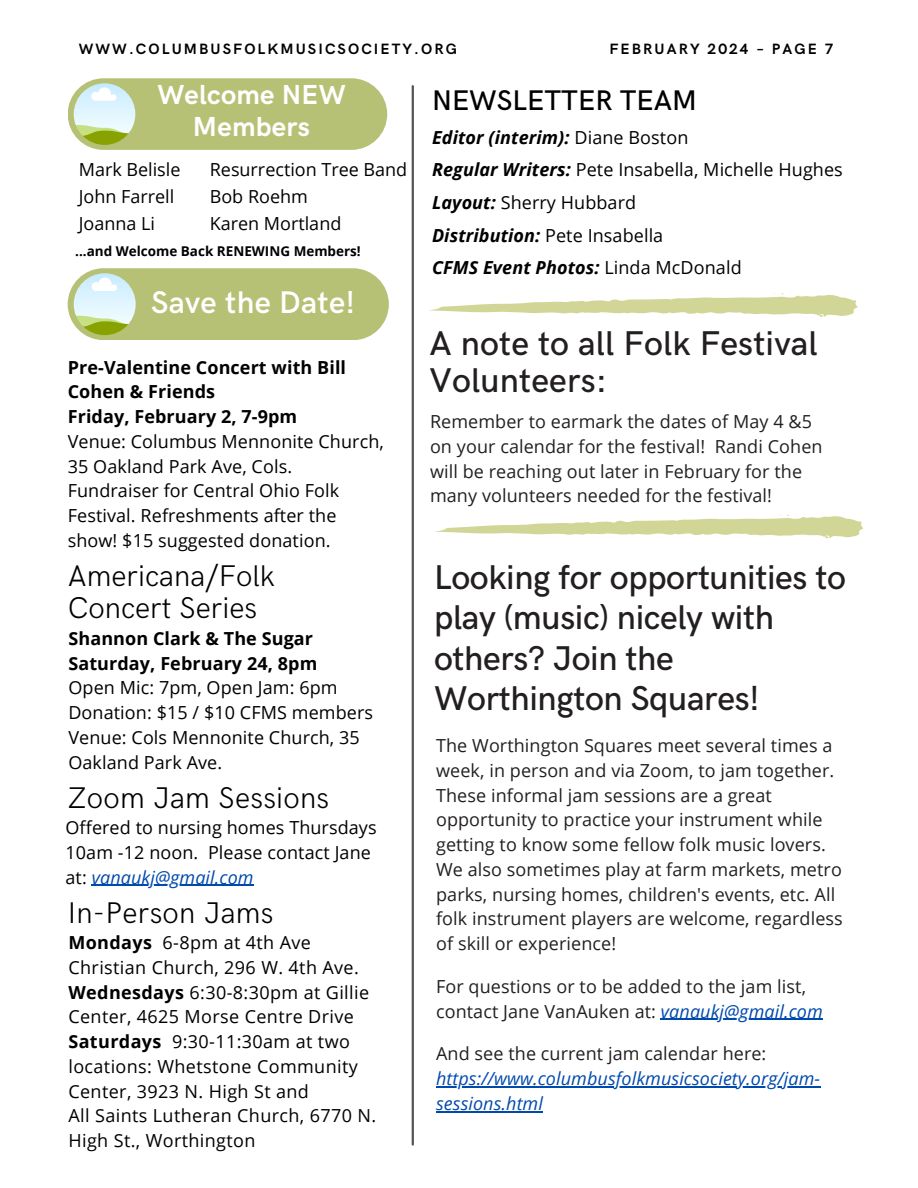
<style>
.page{position:relative;width:918px;height:1188px;background:#fff}
.page>*{position:absolute;margin:0;border:0;box-sizing:border-box;transform-origin:0 0}
.t1{font:500 34.5px/40.5px "HK Grotesk";letter-spacing:-.01em;color:#231f20}
.t2{font:600 31.35px "HK Grotesk";letter-spacing:.01em;color:#fff}
.t3{font:300 30px/32.7px "HK Grotesk";color:#000}
.t4{font:500 28.5px "HK Grotesk";color:#000}
.t5{font:700 27.6px/31.5px "HK Grotesk";letter-spacing:.01em;color:#fff;text-align:center}
.t6{font:18px/24.8px "Open Sans";letter-spacing:.005em;color:#000}
.t7{font:18px/24.8px "Open Sans";letter-spacing:.005em;color:#231f20}
.t8{font:700 18px/24.8px "Open Sans";letter-spacing:.005em;color:#000}
.t9{font:italic 18px/24.8px "Open Sans";letter-spacing:.005em;color:#004aad}
.t10{font:italic 700 18px "Open Sans";letter-spacing:.005em;color:#000}
.t11{font:700 15px "HK Grotesk";letter-spacing:.14em;color:#000}
.t12{font:700 13.5px "Open Sans";color:#000}
.s1{font-style:italic;color:#004aad}
.s2{font-weight:700}
.s3{font-weight:400;font-style:normal}
.s4{font-weight:700;font-style:italic}
.s5{font-style:normal;color:#231f20}
</style>
<div class="page">
<hr style="left:412px;top:86px;width:2px;height:1059px;background:#545454">
<div style="left:68px;top:268px;width:321px;height:72px;background:#b7c176;border-radius:36px"></div>
<img style="left:74px;top:273px;width:62px;height:62px;border-radius:50%">
<div style="left:68px;top:78px;width:319px;height:72px;background:#b7c176;border-radius:36px"></div>
<img style="left:74px;top:83px;width:61px;height:62px;border-radius:50%">
<hr style="left:661px;top:1019px;width:162px;height:1px;background:#004aad">
<hr style="left:436px;top:1086px;width:384px;height:1px;background:#004aad">
<hr style="left:436px;top:1111px;width:107px;height:1px;background:#004aad">
<svg style="left:429px;top:293px;width:429px;height:24px"></svg>
<hr style="left:92px;top:885px;width:162px;height:1px;background:#004aad">
<svg style="left:435px;top:515px;width:428px;height:23px"></svg>
<p class="t11" style="left:79px;top:40px;width:380px">WWW.COLUMBUSFOLKMUSICSOCIETY.ORG</p>
<p class="t11" style="left:609px;top:40px;width:226px">FEBRUARY 2024 – PAGE 7</p>
<p class="t5" style="left:157px;top:80px;width:190px">Welcome NEW<br>Members</p>
<p class="t6" style="left:79px;top:157px;width:103px">Mark Belisle</p>
<p class="t6" style="left:79px;top:184px;width:97px">John Farrell</p>
<p class="t6" style="left:79px;top:211px;width:78px">Joanna Li</p>
<p class="t12" style="left:75px;top:241px;width:287px">...and Welcome Back RENEWING Members!</p>
<p class="t6" style="left:210px;top:157px;width:199px">Resurrection Tree Band</p>
<p class="t6" style="left:210px;top:184px;width:100px">Bob Roehm</p>
<p class="t6" style="left:210px;top:211px;width:133px">Karen Mortland</p>
<p class="t2" style="left:151px;top:285px;width:206px">Save the Date!</p>
<p class="t8" style="left:68px;top:354px;width:280px">Pre-Valentine Concert with Bill<br>Cohen &amp; Friends</p>
<p class="t8" style="left:68px;top:404px;width:231px">Friday, February 2, 7-9pm</p>
<p class="t6" style="left:68px;top:428px;width:318px">Venue: Columbus Mennonite Church,<br>35 Oakland Park Ave, Cols.</p>
<p class="t6" style="left:68px;top:478px;width:273px">Fundraiser for Central Ohio Folk<br>Festival. Refreshments after the show! $15 suggested donation.</p>
<p class="t3" style="left:68px;top:560px;width:209px">Americana/Folk<br>Concert Series</p>
<p class="t8" style="left:68px;top:626px;width:246px">Shannon Clark &amp; The Sugar</p>
<p class="t8" style="left:68px;top:650px;width:250px">Saturday, February 24, 8pm</p>
<p class="t6" style="left:68px;top:675px;width:271px">Open Mic: 7pm, Open Jam: 6pm</p>
<p class="t6" style="left:68px;top:700px;width:306px">Donation: $15 / $10 CFMS members</p>
<p class="t6" style="left:68px;top:725px;width:293px">Venue: Cols Mennonite Church, 35<br>Oakland Park Ave.</p>
<p class="t3" style="left:68px;top:782px;width:263px">Zoom Jam Sessions</p>
<p class="t6" style="left:66px;top:815px;width:313px">Offered to nursing homes Thursdays<br>10am -12 noon. Please contact Jane at: <span class="s1">vanaukj@gmail.com</span></p>
<p class="t3" style="left:68px;top:897px;width:207px">In-Person Jams</p>
<p class="t6" style="left:68px;top:930px;width:292px"><span class="s2">Mondays</span> 6-8pm at 4th Ave<br>Christian Church, 296 W. 4th Ave.</p>
<p class="t6" style="left:68px;top:979px;width:302px"><span class="s2">Wednesdays</span> 6:30-8:30pm at Gillie<br>Center, 4625 Morse Centre Drive</p>
<p class="t6" style="left:68px;top:1029px;width:291px"><span class="s2">Saturdays</span> 9:30-11:30am at two locations: Whetstone Community<br>Center, 3923 N. High St and</p>
<p class="t6" style="left:68px;top:1103px;width:309px">All Saints Lutheran Church, 6770 N.<br>High St., Worthington</p>
<p class="t4" style="left:432px;top:84px;width:267px">NEWSLETTER TEAM</p>
<p class="t10" style="left:432px;top:125px;width:258px">Editor (interim): <span class="s3">Diane Boston</span></p>
<p class="t6" style="left:432px;top:157px;width:412px"><span class="s4">Regular Writers:</span> Pete Insabella, Michelle Hughes</p>
<p class="t6" style="left:432px;top:190px;width:206px"><span class="s4">Layout:</span> Sherry Hubbard</p>
<p class="t10" style="left:432px;top:222px;width:233px">Distribution: <span class="s3">Pete Insabella</span></p>
<p class="t10" style="left:432px;top:255px;width:311px">CFMS Event Photos: <span class="s3">Linda McDonald</span></p>
<p class="t1" style="left:429px;top:326px;width:390px;line-height:37.2px">A note to all Folk Festival<br>Volunteers:</p>
<p class="t7" style="left:430px;top:409px;width:394px">Remember to earmark the dates of May 4 &amp;5 on your calendar for the festival! Randi Cohen will be reaching out later in February for the many volunteers needed for the festival!</p>
<p class="t1" style="left:434px;top:558px;width:413px">Looking for opportunities to play (music) nicely with others? Join the<br>Worthington Squares!</p>
<p class="t7" style="left:436px;top:733px;width:408px">The Worthington Squares meet several times a week, in person and via Zoom, to jam together.<br>These informal jam sessions are a great opportunity to practice your instrument while getting to know some fellow folk music lovers.<br>We also sometimes play at farm markets, metro parks, nursing homes, children's events, etc. All folk instrument players are welcome, regardless of skill or experience!</p>
<p class="t7" style="left:436px;top:973px;width:388px">For questions or to be added to the jam list, contact Jane VanAuken at: <span class="s1">vanaukj@gmail.com</span></p>
<p class="t9" style="left:436px;top:1041px;width:386px"><span class="s5">And see the current jam calendar here: </span>https://www.columbusfolkmusicsociety.org/jam&shy;sessions.html</p>
</div>
